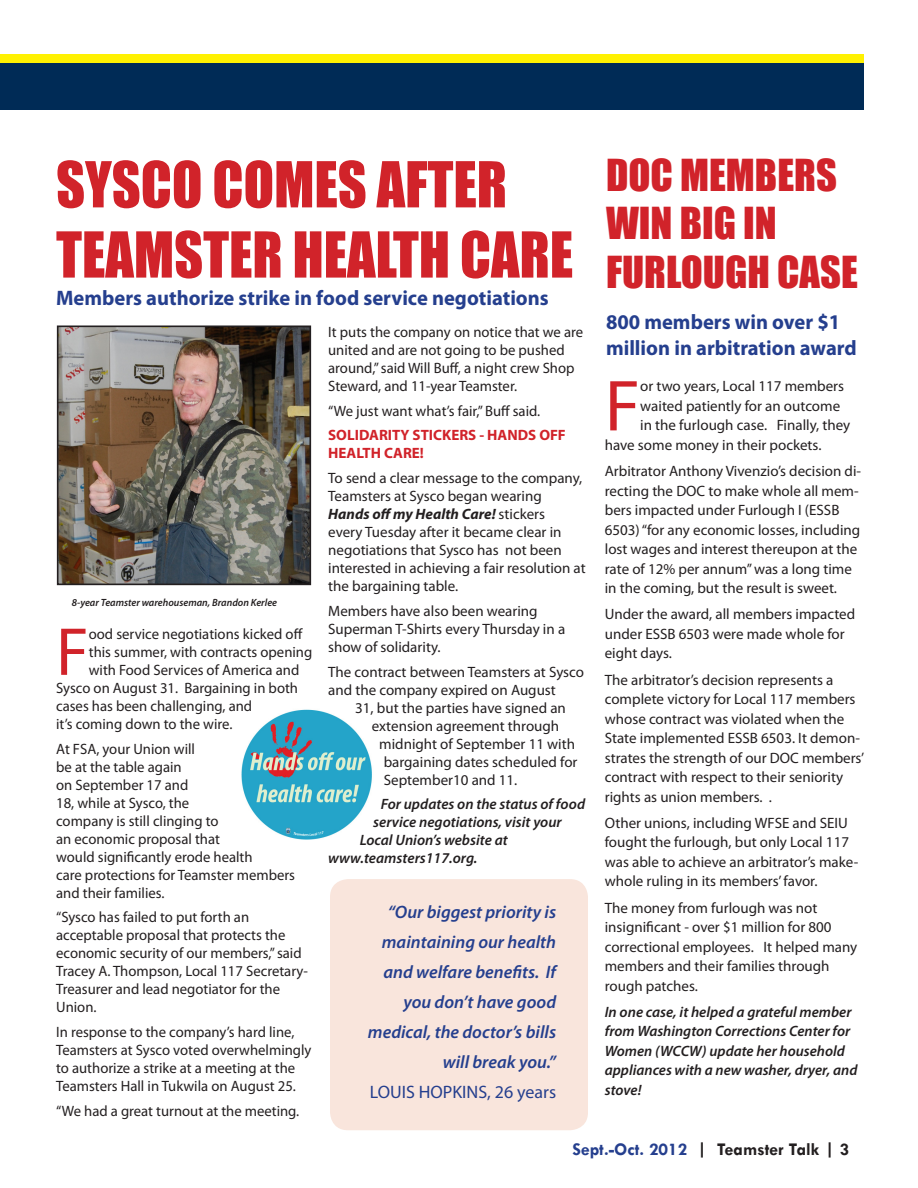
<style>
.page{position:relative;width:918px;height:1188px;background:#fff}
.page>*{position:absolute;margin:0;border:0;box-sizing:border-box;transform-origin:0 0}
.t1{font:72.9px "Myriad Pro";color:#d1232a}
.t2{font:68.4px "Myriad Pro";color:#d1232a}
.t3{font:58.5px/70.2px "Impact";color:#d1232a;scale:.96 1}
.t4{font:40.5px/48.6px "Impact";color:#d1232a}
.t5{font:700 21px/25.2px "Myriad Pro";color:#253f8e}
.t6{font:italic 600 18px/30px "Myriad Pro";color:#253f8e;text-align:right}
.t7{font:700 18px "Tw Cen";color:#231f20}
.t8{font:18px "Myriad Pro";color:#253f8e}
.t9{font:15px/18px "Myriad Pro";color:#231f20}
.t10{font:italic 600 15px/19.5px "Myriad Pro";color:#231f20}
.t11{font:700 15px/18px "Myriad Pro";color:#d1232a}
.t12{font:italic 600 10.5px "Myriad Pro";color:#231f20}
.s1{font-weight:700;font-style:italic}
.s2{color:#253f8e}
</style>
<div class="page">
<div style="left:330px;top:879px;width:258px;height:251px;background:#f9e5dc;border-radius:18px"></div>
<img style="left:241px;top:709px;width:131px;height:131px">
<div style="left:0;top:54px;width:864px;height:8px;background:#fff101"></div>
<div style="left:0;top:63px;width:864px;height:46px;background:#002b56"></div>
<img style="left:60px;top:329px;width:248px;height:253px">
<div style="left:57px;top:326px;width:254px;height:259px;border:2px solid #231f20"></div>
<p class="t3" style="left:56px;top:148px;width:540px">SYSCO COMES AFTER<br>TEAMSTER HEALTH CARE</p>
<p class="t5" style="left:56px;top:285px;width:494px">Members authorize strike in food service negotiations</p>
<p class="t12" style="left:72px;top:596px;width:207px">8-year Teamster warehouseman, Brandon Kerlee</p>
<p class="t2" style="left:56px;top:610px;width:34px">F</p>
<p class="t9" style="left:89px;top:625px;width:216px">ood service negotiations kicked off</p>
<p class="t9" style="left:89px;top:643px;width:225px">this summer, with contracts opening</p>
<p class="t9" style="left:89px;top:661px;width:212px">with Food Services of America and</p>
<p class="t9" style="left:56px;top:679px;width:243px">Sysco on August 31. Bargaining in both</p>
<p class="t9" style="left:56px;top:697px;width:198px">cases has been challenging, and</p>
<p class="t9" style="left:56px;top:715px;width:178px">it’s coming down to the wire.</p>
<p class="t9" style="left:56px;top:739px;width:240px">At FSA, your Union will<br>be at the table again<br>on September 17 and<br>18, while at Sysco, the<br>company is still clinging to<br>an economic proposal that<br>would significantly erode health<br>care protections for Teamster members and their families.</p>
<p class="t9" style="left:56px;top:908px;width:253px">“Sysco has failed to put forth an acceptable proposal that protects the economic security of our members,” said<br>Tracey A. Thompson, Local 117 Secretary-<br>Treasurer and lead negotiator for the<br>Union.</p>
<p class="t9" style="left:56px;top:1023px;width:257px">In response to the company’s hard line, Teamsters at Sysco voted overwhelmingly to authorize a strike at a meeting at the Teamsters Hall in Tukwila on August 25.</p>
<p class="t9" style="left:56px;top:1102px;width:245px">“We had a great turnout at the meeting.</p>
<p class="t9" style="left:328px;top:323px;width:256px">It puts the company on notice that we are united and are not going to be pushed around,” said Will Buff, a night crew Shop Steward, and 11-year Teamster.</p>
<p class="t9" style="left:328px;top:401px;width:214px">“We just want what’s fair,” Buff said.</p>
<p class="t11" style="left:328px;top:426px;width:239px">SOLIDARITY STICKERS - HANDS OFF<br>HEALTH CARE!</p>
<p class="t9" style="left:328px;top:469px;width:259px">To send a clear message to the company, Teamsters at Sysco began wearing <span class="s1">Hands off my Health Care!</span> stickers<br>every Tuesday after it became clear in negotiations that Sysco has not been interested in achieving a fair resolution at the bargaining table.</p>
<p class="t9" style="left:328px;top:602px;width:239px">Members have also been wearing<br>Superman T-Shirts every Thursday in a show of solidarity.</p>
<p class="t9" style="left:328px;top:662px;width:257px">The contract between Teamsters at Sysco</p>
<p class="t9" style="left:328px;top:680px;width:229px">and the company expired on August</p>
<p class="t9" style="left:355px;top:698px;width:212px">31, but the parties have signed an</p>
<p class="t9" style="left:372px;top:716px;width:189px">extension agreement through</p>
<p class="t9" style="left:379px;top:734px;width:197px">midnight of September 11 with</p>
<p class="t9" style="left:384px;top:752px;width:195px">bargaining dates scheduled for</p>
<p class="t9" style="left:384px;top:770px;width:135px">September10 and 11.</p>
<p class="t10" style="left:381px;top:794px;width:206px">For updates on the status of food</p>
<p class="t10" style="left:373px;top:812px;width:190px">service negotiations, visit your</p>
<p class="t10" style="left:360px;top:830px;width:150px">Local Union’s website at</p>
<p class="t10" style="left:328px;top:848px;width:151px">www.teamsters117.org.</p>
<p class="t6" style="left:368px;top:897px;width:190px">“Our biggest priority is maintaining our health and welfare benefits. If you don’t have good medical, the doctor’s bills will break you.”</p>
<p class="t8" style="left:370px;top:1081px;width:188px">LOUIS HOPKINS, 26 years</p>
<p class="t4" style="left:606px;top:149px;width:253px">DOC MEMBERS<br>WIN BIG IN<br>FURLOUGH CASE</p>
<p class="t5" style="left:606px;top:309px;width:252px">800 members win over $1 million in arbitration award</p>
<p class="t1" style="left:605px;top:361px;width:37px">F</p>
<p class="t9" style="left:640px;top:377px;width:205px">or two years, Local 117 members</p>
<p class="t9" style="left:640px;top:397px;width:201px">waited patiently for an outcome</p>
<p class="t9" style="left:640px;top:416px;width:212px">in the furlough case. Finally, they</p>
<p class="t9" style="left:605px;top:436px;width:218px">have some money in their pockets.</p>
<p class="t9" style="left:605px;top:461px;width:258px;line-height:19.5px">Arbitrator Anthony Vivenzio’s decision di&shy;recting the DOC to make whole all mem&shy;bers impacted under Furlough I (ESSB 6503) “for any economic losses, including lost wages and interest thereupon at the rate of 12% per annum” was a long time in the coming, but the result is sweet.</p>
<p class="t9" style="left:605px;top:604px;width:252px;line-height:19.5px">Under the award, all members impacted under ESSB 6503 were made whole for eight days.</p>
<p class="t9" style="left:605px;top:670px;width:261px;line-height:19.5px">The arbitrator’s decision represents a complete victory for Local 117 members whose contract was violated when the State implemented ESSB 6503. It demon&shy;strates the strength of our DOC members’ contract with respect to their seniority rights as union members. .</p>
<p class="t9" style="left:605px;top:813px;width:255px;line-height:19.5px">Other unions, including WFSE and SEIU fought the furlough, but only Local 117 was able to achieve an arbitrator’s make&shy;whole ruling in its members’ favor.</p>
<p class="t9" style="left:605px;top:898px;width:254px;line-height:19.5px">The money from furlough was not insignificant - over $1 million for 800 correctional employees. It helped many members and their families through rough patches.</p>
<p class="t10" style="left:605px;top:1002px;width:254px">In one case, it helped a grateful member from Washington Corrections Center for<br>Women (WCCW) update her household appliances with a new washer, dryer, and stove!</p>
<p class="t7" style="left:573px;top:1139px;width:278px"><span class="s2">Sept.-Oct. 2012</span> | Teamster Talk | 3</p>
</div>
